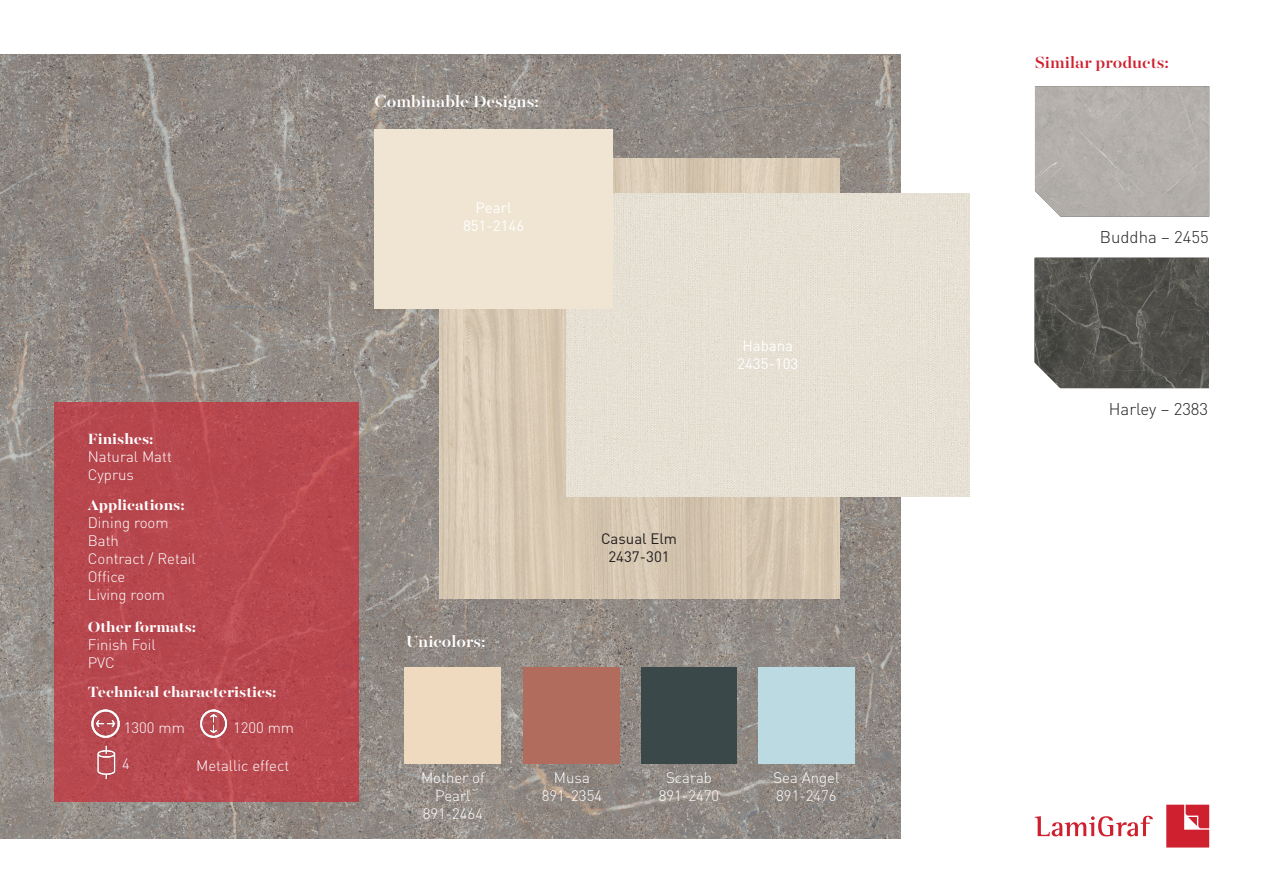
<style>
.page{position:relative;width:1263px;height:893px;background:#fff}
.page>*{position:absolute;margin:0;border:0;box-sizing:border-box;transform-origin:0 0}
.t1{font:500 18px "Majesti Banner";color:#fff}
.t2{font:500 18px "Majesti Banner";color:#cf202f}
.t3{font:300 16.8px "DIN Pro";color:#231f20}
.t4{font:700 16.5px "Majesti Banner";color:#fff}
.t5{font:300 15px/18px "DIN Pro";color:#fff;text-align:center}
.t6{font:15px "DIN Pro";color:#fff}
.t7{font:15px "DIN Pro";color:#231f20}
</style>
<div class="page">
<img style="left:0;top:54px;width:901px;height:785px">
<img style="left:439px;top:158px;width:400px;height:441px">
<div style="left:54px;top:402px;width:305px;height:399px;background:#b8474f"></div>
<div style="left:759px;top:668px;width:95px;height:95px;background:#bcdae2"></div>
<div style="left:524px;top:668px;width:95px;height:95px;background:#b26c5e"></div>
<div style="left:641px;top:668px;width:96px;height:95px;background:#3b4849"></div>
<div style="left:405px;top:668px;width:96px;height:95px;background:#efd9bf"></div>
<svg style="left:1035px;top:816px;width:118px;height:20px"></svg>
<svg style="left:1166px;top:805px;width:43px;height:42px;background:#d43946"></svg>
<img style="left:566px;top:194px;width:403px;height:302px">
<div style="left:375px;top:130px;width:238px;height:178px;background:#efe5d2"></div>
<img style="left:1035px;top:86px;width:174px;height:131px">
<img style="left:1035px;top:258px;width:174px;height:130px">
<img style="left:90px;top:709px;width:34px;height:32px">
<img style="left:196px;top:705px;width:33px;height:37px">
<img style="left:92px;top:745px;width:31px;height:33px">
<p class="t4" style="left:88px;top:428px;width:67px">Finishes:</p>
<p class="t5" style="left:88px;top:447px;width:86px">Natural Matt</p>
<p class="t5" style="left:88px;top:465px;width:48px">Cyprus</p>
<p class="t4" style="left:88px;top:494px;width:98px">Applications:</p>
<p class="t5" style="left:88px;top:513px;width:82px">Dining room</p>
<p class="t5" style="left:88px;top:531px;width:33px">Bath</p>
<p class="t5" style="left:88px;top:549px;width:110px">Contract / Retail</p>
<p class="t5" style="left:88px;top:567px;width:39px">Office</p>
<p class="t5" style="left:88px;top:585px;width:79px">Living room</p>
<p class="t4" style="left:88px;top:616px;width:110px">Other formats:</p>
<p class="t5" style="left:88px;top:635px;width:70px">Finish Foil</p>
<p class="t5" style="left:88px;top:653px;width:28px">PVC</p>
<p class="t4" style="left:88px;top:681px;width:190px">Technical characteristics:</p>
<p class="t5" style="left:124px;top:718px;width:63px">1300 mm</p>
<p class="t5" style="left:233px;top:718px;width:63px">1200 mm</p>
<p class="t5" style="left:122px;top:754px;width:9px">4</p>
<p class="t5" style="left:196px;top:756px;width:95px">Metallic effect</p>
<p class="t1" style="left:375px;top:89px;width:166px">Combinable Designs:</p>
<p class="t6" style="left:476px;top:197px;width:37px">Pearl</p>
<p class="t6" style="left:463px;top:215px;width:63px">851-2146</p>
<p class="t6" style="left:742px;top:335px;width:52px">Habana</p>
<p class="t6" style="left:737px;top:353px;width:63px">2435-103</p>
<p class="t1" style="left:406px;top:630px;width:81px">Unicolors:</p>
<p class="t5" style="left:421px;top:768px;width:65px">Mother of<br>Pearl</p>
<p class="t5" style="left:423px;top:804px;width:62px">891-2464</p>
<p class="t7" style="left:601px;top:528px;width:78px">Casual Elm</p>
<p class="t7" style="left:608px;top:546px;width:63px">2437-301</p>
<p class="t5" style="left:554px;top:768px;width:37px">Musa</p>
<p class="t5" style="left:542px;top:786px;width:62px">891-2354</p>
<p class="t5" style="left:666px;top:768px;width:47px">Scarab</p>
<p class="t5" style="left:659px;top:786px;width:62px">891-2470</p>
<p class="t5" style="left:773px;top:768px;width:68px">Sea Angel</p>
<p class="t5" style="left:776px;top:786px;width:62px">891-2476</p>
<p class="t2" style="left:1035px;top:50px;width:136px">Similar products:</p>
<p class="t3" style="left:1100px;top:226px;width:110px">Buddha – 2455</p>
<p class="t3" style="left:1109px;top:398px;width:101px">Harley – 2383</p>
</div>
